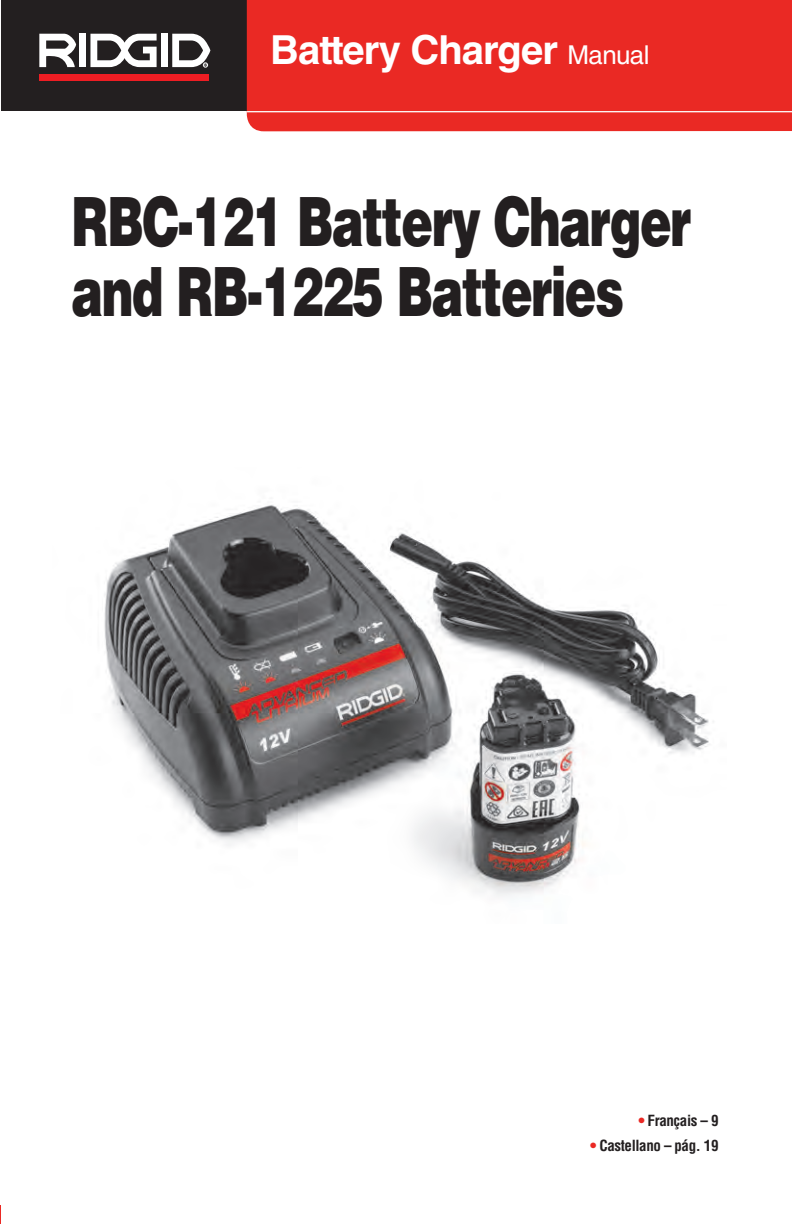
<style>
.page{position:relative;width:792px;height:1224px;background:#fff}
.page>*{position:absolute;margin:0;border:0;box-sizing:border-box;transform-origin:0 0}
.t1{font:900 68px/70px "Helvetica LT Std";letter-spacing:-.035em;color:#231f20;scale:.7 1}
.t2{font:700 40px "Helvetica LT Std";letter-spacing:-.02em;color:#fff}
.t3{font:700 condensed 15px "Helvetica LT Std";letter-spacing:-.025em;color:#231f20}
.s1{font-weight:400;font-size:26px}
.s2{color:#ea2924}
</style>
<div class="page">
<div style="left:1px;top:0;width:253px;height:111px;background:#231f20"></div>
<div style="left:39px;top:74px;width:170px;height:7px;background:#ee1d23"></div>
<div style="left:79px;top:34px;width:7px;height:33px;background:#fff"></div>
<div style="left:161px;top:34px;width:7px;height:33px;background:#fff"></div>
<svg style="left:39px;top:34px;width:37px;height:33px"></svg>
<svg style="left:90px;top:34px;width:67px;height:33px"></svg>
<svg style="left:172px;top:34px;width:38px;height:33px"></svg>
<div style="left:247px;top:0;width:545px;height:131px;background:#ea2924"></div>
<hr style="left:247px;top:111px;width:545px;height:1px;background:#fff">
<svg style="left:0;top:1206px;width:1px;height:18px"></svg>
<img style="left:104px;top:505px;width:610px;height:391px">
<p class="t2" style="left:270px;top:35px;width:381px">Battery Charger <span class="s1">Manual</span></p>
<p class="t1" style="left:72px;top:193px;width:887px">RBC-121 Battery Charger and RB-1225 Batteries</p>
<p class="t3" style="left:638px;top:1115px;width:82px"><span class="s2">•</span> Français – 9</p>
<p class="t3" style="left:590px;top:1140px;width:130px"><span class="s2">•</span> Castellano – pág. 19</p>
</div>
